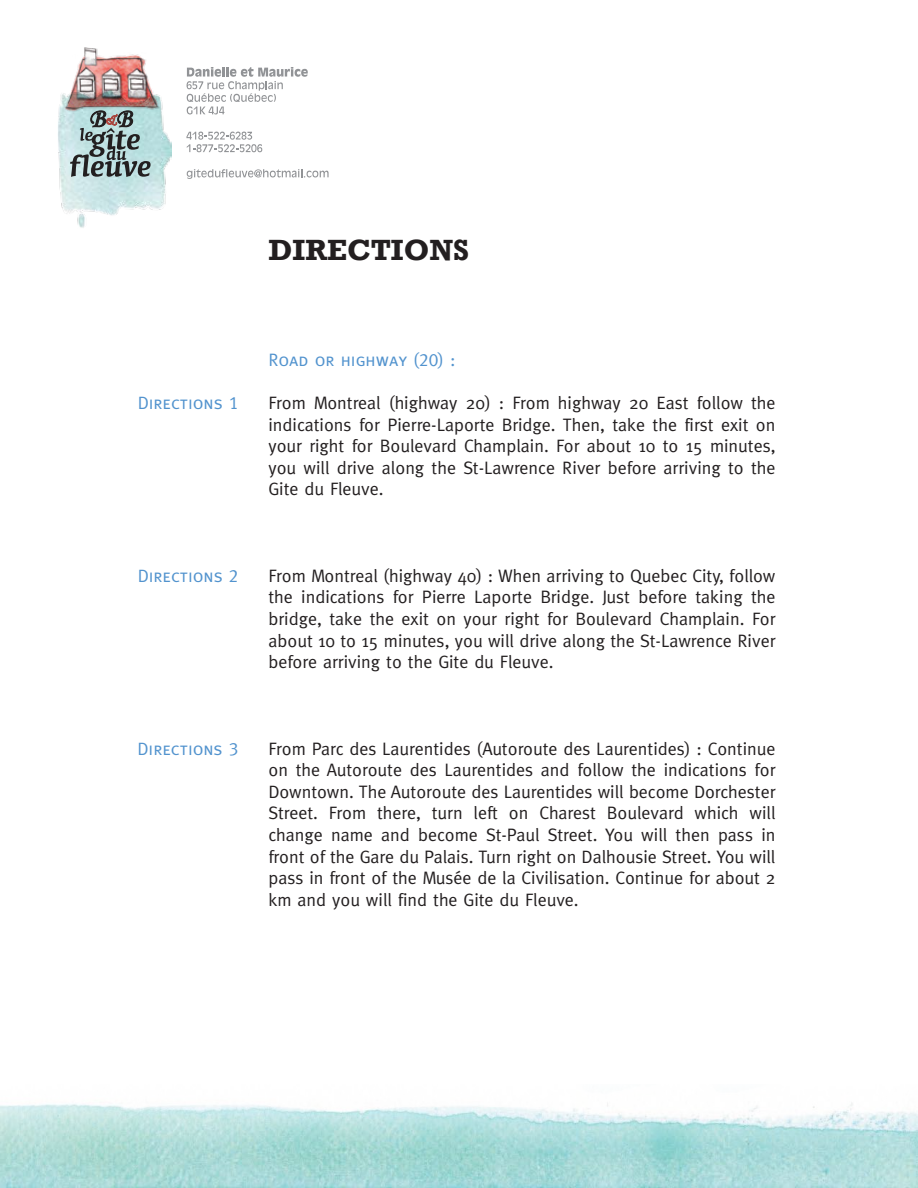
<style>
.page{position:relative;width:918px;height:1188px;background:#fff}
.page>*{position:absolute;margin:0;border:0;box-sizing:border-box;transform-origin:0 0}
.t1{font:700 30px "Rockwell";color:#231f20}
.t2{font:18px/21.6px "Meta";color:#231f20;text-align:justify}
.t3{font:18px "Meta Caps";color:#5293ce}
</style>
<div class="page">
<svg style="left:187px;top:67px;width:121px;height:47px"></svg>
<svg style="left:186px;top:132px;width:76px;height:20px"></svg>
<svg style="left:187px;top:169px;width:142px;height:10px"></svg>
<img style="left:72px;top:47px;width:79px;height:42px">
<img style="left:58px;top:89px;width:113px;height:139px">
<svg style="left:70px;top:110px;width:81px;height:67px;background:#8da2a3"></svg>
<img style="left:0;top:1103px;width:918px;height:85px">
<h1 class="t1" style="left:268px;top:231px;width:202px">DIRECTIONS</h1>
<p class="t3" style="left:138px;top:392px;width:102px">Directions 1</p>
<p class="t3" style="left:138px;top:565px;width:102px">Directions 2</p>
<p class="t3" style="left:138px;top:738px;width:102px">Directions 3</p>
<p class="t3" style="left:268px;top:349px;width:189px">Road or highway (20) :</p>
<p class="t2" style="left:268px;top:392px;width:509px">From Montreal (highway 20) : From highway 20 East follow the indications for Pierre-Laporte Bridge. Then, take the first exit on your right for Boulevard Champlain. For about 10 to 15 minutes, you will drive along the St-Lawrence River before arriving to the Gite du Fleuve.</p>
<p class="t2" style="left:268px;top:565px;width:509px">From Montreal (highway 40) : When arriving to Quebec City, follow the indications for Pierre Laporte Bridge. Just before taking the bridge, take the exit on your right for Boulevard Champlain. For about 10 to 15 minutes, you will drive along the St-Lawrence River before arriving to the Gite du Fleuve.</p>
<p class="t2" style="left:268px;top:737px;width:509px">From Parc des Laurentides (Autoroute des Laurentides) : Continue on the Autoroute des Laurentides and follow the indications for Downtown. The Autoroute des Laurentides will become Dorchester Street. From there, turn left on Charest Boulevard which will change name and become St-Paul Street. You will then pass in front of the Gare du Palais. Turn right on Dalhousie Street. You will pass in front of the Musée de la Civilisation. Continue for about 2 km and you will find the Gite du Fleuve.</p>
</div>
